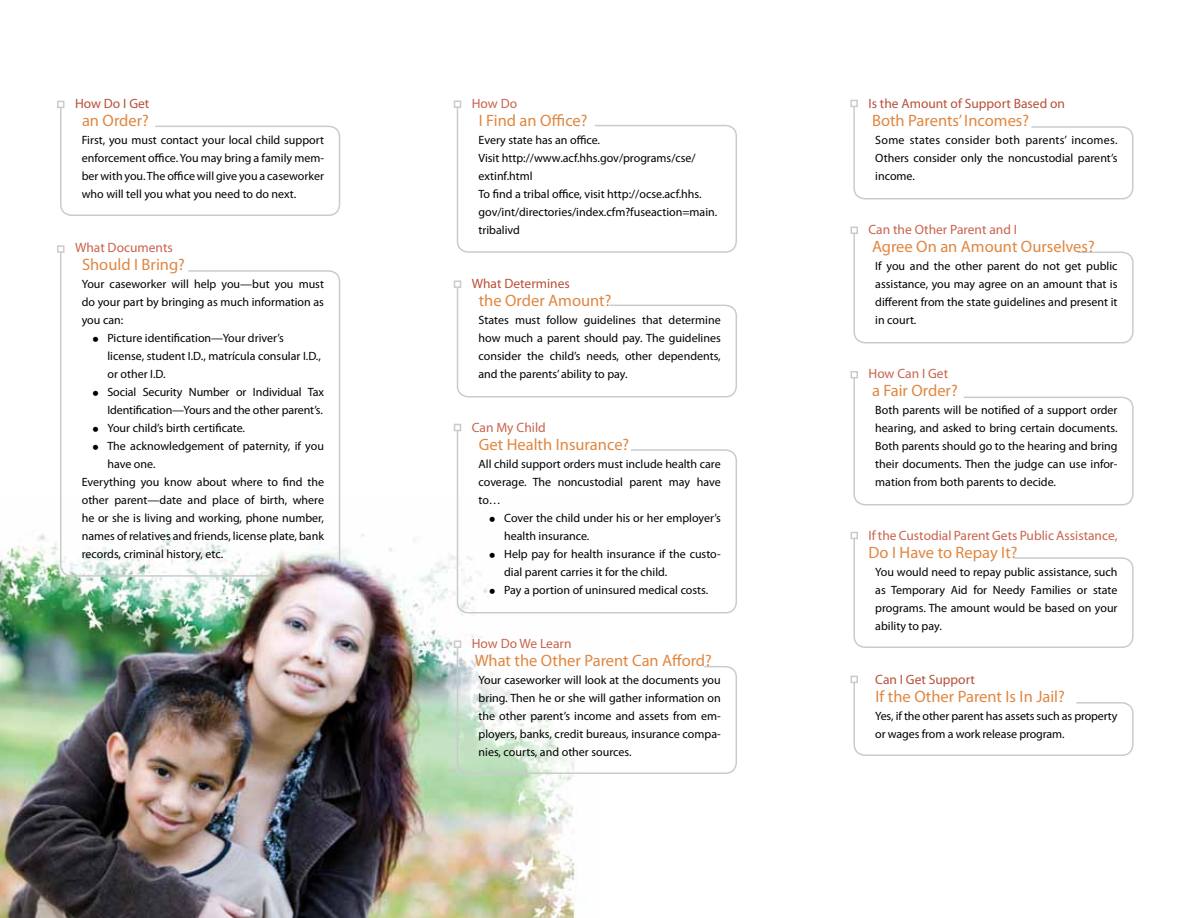
<style>
.page{position:relative;width:1188px;height:918px;background:#fff}
.page>*{position:absolute;margin:0;border:0;box-sizing:border-box;transform-origin:0 0}
.t1{font:16.5px "Myriad Pro";color:#e08741}
.t2{font:13.5px "Myriad Pro";color:#c9634d}
.t3{font:13.5px "Myriad Pro";color:#b84f38}
.t4{font:12px/18px "Myriad Pro";color:#000;text-align:justify}
</style>
<div class="page">
<img style="left:0;top:534px;width:585px;height:384px">
<svg style="left:60px;top:106px;width:281px;height:110px"></svg>
<div style="left:57px;top:101px;width:7px;height:7px;border:2px solid #cacbcd"></div>
<svg style="left:276px;top:270px;width:65px;height:295px"></svg>
<svg style="left:456px;top:106px;width:281px;height:147px"></svg>
<div style="left:454px;top:100px;width:7px;height:8px;border:2px solid #cacbcd"></div>
<svg style="left:853px;top:107px;width:281px;height:93px"></svg>
<div style="left:850px;top:100px;width:8px;height:7px;border:2px solid #cacbcd"></div>
<svg style="left:456px;top:286px;width:281px;height:112px"></svg>
<div style="left:454px;top:280px;width:7px;height:8px;border:2px solid #cacbcd"></div>
<svg style="left:456px;top:429px;width:281px;height:185px"></svg>
<div style="left:454px;top:424px;width:7px;height:7px;border:2px solid #cacbcd"></div>
<svg style="left:456px;top:646px;width:281px;height:129px"></svg>
<div style="left:454px;top:640px;width:7px;height:8px;border:2px solid #cacbcd"></div>
<svg style="left:853px;top:234px;width:281px;height:110px"></svg>
<div style="left:850px;top:226px;width:8px;height:8px;border:2px solid #cacbcd"></div>
<svg style="left:853px;top:379px;width:281px;height:127px"></svg>
<div style="left:850px;top:371px;width:8px;height:8px;border:2px solid #cacbcd"></div>
<svg style="left:853px;top:539px;width:281px;height:109px"></svg>
<div style="left:850px;top:532px;width:8px;height:7px;border:2px solid #cacbcd"></div>
<svg style="left:853px;top:683px;width:281px;height:73px"></svg>
<div style="left:850px;top:676px;width:8px;height:7px;border:2px solid #cacbcd"></div>
<svg style="left:59px;top:251px;width:217px;height:326px"></svg>
<div style="left:57px;top:245px;width:7px;height:8px;border:2px solid #cacbcd"></div>
<svg style="left:93px;top:337px;width:5px;height:5px"></svg>
<svg style="left:93px;top:391px;width:5px;height:5px"></svg>
<svg style="left:93px;top:427px;width:5px;height:5px"></svg>
<svg style="left:93px;top:445px;width:5px;height:5px"></svg>
<svg style="left:490px;top:517px;width:5px;height:5px"></svg>
<svg style="left:490px;top:553px;width:5px;height:5px"></svg>
<svg style="left:490px;top:589px;width:5px;height:5px"></svg>
<p class="t3" style="left:75px;top:95px;width:76px">How Do I Get</p>
<h1 class="t1" style="left:82px;top:110px;width:68px">an Order?</h1>
<p class="t4" style="left:82px;top:131px;width:244px">First, you must contact your local child support enforcement office. You may bring a family mem&shy;ber with you. The office will give you a caseworker who will tell you what you need to do next.</p>
<p class="t2" style="left:75px;top:239px;width:99px">What Documents</p>
<h1 class="t1" style="left:82px;top:254px;width:104px">Should I Bring?</h1>
<p class="t4" style="left:82px;top:275px;width:244px">Your caseworker will help you—but you must</p>
<p class="t4" style="left:82px;top:293px;width:244px">do your part by bringing as much information as</p>
<p class="t4" style="left:82px;top:311px;width:43px">you can:</p>
<p class="t4" style="left:107px;top:329px;width:178px">Picture identification—Your driver’s</p>
<p class="t4" style="left:107px;top:347px;width:215px">license, student I.D., matrícula consular I.D.,</p>
<p class="t4" style="left:107px;top:365px;width:60px">or other I.D.</p>
<p class="t4" style="left:107px;top:383px;width:218px">Social Security Number or Individual Tax</p>
<p class="t4" style="left:107px;top:401px;width:217px">Identification—Yours and the other parent’s.</p>
<p class="t4" style="left:107px;top:419px;width:139px">Your child’s birth certificate.</p>
<p class="t4" style="left:107px;top:437px;width:218px">The acknowledgement of paternity, if you</p>
<p class="t4" style="left:107px;top:455px;width:50px">have one.</p>
<p class="t4" style="left:82px;top:473px;width:244px">Everything you know about where to find the</p>
<p class="t4" style="left:82px;top:491px;width:244px">other parent—date and place of birth, where</p>
<p class="t4" style="left:82px;top:509px;width:244px">he or she is living and working, phone number,</p>
<p class="t4" style="left:82px;top:527px;width:244px">names of relatives and friends, license plate, bank</p>
<p class="t4" style="left:82px;top:545px;width:143px">records, criminal history, etc.</p>
<p class="t2" style="left:472px;top:95px;width:47px">How Do</p>
<h1 class="t1" style="left:479px;top:110px;width:110px">I Find an Office?</h1>
<p class="t4" style="left:479px;top:131px;width:240px;text-align:left">Every state has an office.<br>Visit http://www.acf.hhs.gov/programs/cse/ extinf.html<br>To find a tribal office, visit http://ocse.acf.hhs. gov/int/directories/index.cfm?fuseaction=main. tribalivd</p>
<p class="t3" style="left:472px;top:275px;width:100px">What Determines</p>
<h1 class="t1" style="left:479px;top:290px;width:134px">the Order Amount?</h1>
<p class="t4" style="left:479px;top:311px;width:244px">States must follow guidelines that determine how much a parent should pay. The guidelines consider the child’s needs, other dependents, and the parents’ ability to pay.</p>
<p class="t2" style="left:472px;top:419px;width:76px">Can My Child</p>
<h1 class="t1" style="left:479px;top:434px;width:152px">Get Health Insurance?</h1>
<p class="t4" style="left:479px;top:455px;width:244px">All child support orders must include health care coverage. The noncustodial parent may have to…</p>
<p class="t4" style="left:504px;top:509px;width:218px;text-align:left">Cover the child under his or her employer’s health insurance.<br>Help pay for health insurance if the custo&shy;dial parent carries it for the child.<br>Pay a portion of uninsured medical costs.</p>
<p class="t2" style="left:472px;top:635px;width:101px">How Do We Learn</p>
<h1 class="t1" style="left:475px;top:650px;width:239px">What the Other Parent Can Afford?</h1>
<p class="t4" style="left:479px;top:671px;width:244px">Your caseworker will look at the documents you bring. Then he or she will gather information on the other parent’s income and assets from em&shy;ployers, banks, credit bureaus, insurance compa&shy;nies, courts, and other sources.</p>
<p class="t3" style="left:869px;top:95px;width:198px">Is the Amount of Support Based on</p>
<h1 class="t1" style="left:872px;top:110px;width:159px">Both Parents’ Incomes?</h1>
<p class="t4" style="left:875px;top:131px;width:244px">Some states consider both parents’ incomes.<br>Others consider only the noncustodial parent’s income.</p>
<p class="t2" style="left:869px;top:221px;width:150px">Can the Other Parent and I</p>
<h1 class="t1" style="left:872px;top:236px;width:224px">Agree On an Amount Ourselves?</h1>
<p class="t4" style="left:875px;top:257px;width:244px">If you and the other parent do not get public assistance, you may agree on an amount that is different from the state guidelines and present it in court.</p>
<p class="t2" style="left:869px;top:365px;width:81px">How Can I Get</p>
<h1 class="t1" style="left:872px;top:380px;width:87px">a Fair Order?</h1>
<p class="t4" style="left:875px;top:401px;width:244px">Both parents will be notified of a support order hearing, and asked to bring certain documents.<br>Both parents should go to the hearing and bring their documents. Then the judge can use infor&shy;mation from both parents to decide.</p>
<p class="t2" style="left:869px;top:527px;width:250px">If the Custodial Parent Gets Public Assistance,</p>
<h1 class="t1" style="left:869px;top:542px;width:151px">Do I Have to Repay It?</h1>
<p class="t4" style="left:875px;top:563px;width:244px">You would need to repay public assistance, such as Temporary Aid for Needy Families or state programs. The amount would be based on your ability to pay.</p>
<p class="t3" style="left:875px;top:671px;width:101px">Can I Get Support</p>
<h1 class="t1" style="left:876px;top:686px;width:191px">If the Other Parent Is In Jail?</h1>
<p class="t4" style="left:875px;top:707px;width:244px">Yes, if the other parent has assets such as property or wages from a work release program.</p>
</div>
